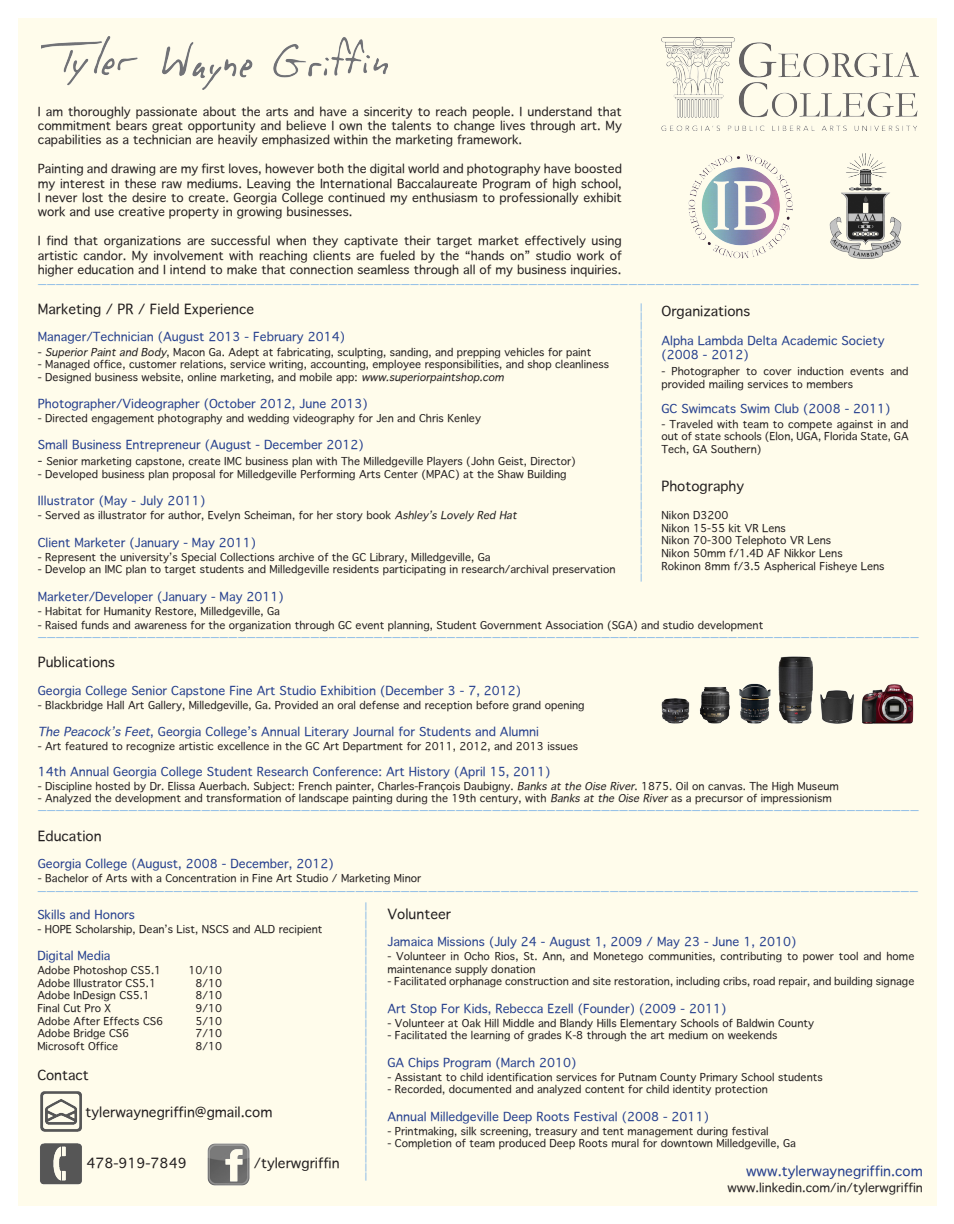
<style>
.page{position:relative;width:954px;height:1224px;background:#fff}
.page>*{position:absolute;margin:0;border:0;box-sizing:border-box;transform-origin:0 0}
.t1{font:13.5px "Geneva CY";color:#98c2e7}
.t2{font:13.5px "Geneva CY";color:#231f20}
.t3{font:13.5px "Geneva CY";color:#253f8e}
.t4{font:12px/14.4px "Geneva CY";color:#231f20;text-align:justify}
.t5{font:12px/14.4px "Geneva CY";color:#253f8e}
.t6{font:10.5px/12.6px "Geneva CY";color:#231f20}
.s1{font-style:italic}
.s2{font-size:12px}
.s3{font-family:"Geneva"}
</style>
<div class="page">
<div style="left:19px;top:18px;width:918px;height:1188px;background:#fffceb"></div>
<img style="left:662px;top:38px;width:257px;height:92px">
<img style="left:42px;top:36px;width:346px;height:54px">
<img style="left:37px;top:1089px;width:49px;height:100px">
<img style="left:656px;top:643px;width:261px;height:103px">
<img style="left:813px;top:153px;width:105px;height:106px">
<img style="left:208px;top:1144px;width:41px;height:41px">
<img style="left:689px;top:153px;width:105px;height:106px">
<p class="t4" style="left:38px;top:104px;width:586px">I am thoroughly passionate about the arts and have a sincerity to reach people. I understand that commitment bears great opportunity and believe I own the talents to change lives through art. My capabilities as a technician are heavily emphasized within the marketing framework.</p>
<p class="t4" style="left:38px;top:161px;width:586px">Painting and drawing are my first loves, however both the digital world and photography have boosted my interest in these raw mediums. Leaving the International Baccalaureate Program of high school, I never lost the desire to create. Georgia College continued my enthusiasm to professionally exhibit work and use creative property in growing businesses.</p>
<p class="t4" style="left:38px;top:233px;width:586px">I find that organizations are successful when they captivate their target market effectively using artistic candor. My involvement with reaching clients are fueled by the “hands on” studio work of higher education and I intend to make that connection seamless through all of my business inquiries.</p>
<p class="t1" style="left:38px;top:270px;width:883px">_________________________________________________________________________________________________</p>
<p class="t2" style="left:38px;top:301px;width:218px">Marketing / PR / Field Experience</p>
<p class="t5" style="left:38px;top:330px;width:309px">Manager/Technician (August 2013 - February 2014)</p>
<p class="t6" style="left:38px;top:345px;width:555px">- <span class="s1">Superior Paint and Body</span>, Macon Ga. Adept at fabricating, sculpting, sanding, and prepping vehicles for paint</p>
<p class="t6" style="left:38px;top:358px;width:573px">- Managed office, customer relations, service writing, accounting, employee responsibilities, and shop cleanliness</p>
<p class="t6" style="left:38px;top:370px;width:470px">- Designed business website, online marketing, and mobile app: <span class="s1">www.superiorpaintshop.com</span></p>
<p class="t5" style="left:38px;top:396px;width:331px">Photographer/Videographer (October 2012, June 2013)</p>
<p class="t6" style="left:38px;top:412px;width:445px">- Directed engagement photography and wedding videography for Jen and Chris Kenley</p>
<p class="t5" style="left:38px;top:438px;width:328px">Small Business Entrepreneur (August - December 2012)</p>
<p class="t6" style="left:38px;top:455px;width:540px"><span class="s2">-</span> Senior marketing capstone, create IMC business plan with The Milledgeville Players (John Geist, Director)</p>
<p class="t6" style="left:38px;top:468px;width:530px">- Developed business plan proposal for Milledgeville Performing Arts Center (MPAC) at the Shaw Building</p>
<p class="t5" style="left:38px;top:493px;width:169px">Illustrator (May - July 2011)</p>
<p class="t6" style="left:38px;top:509px;width:483px">- Served as illustrator for author, Evelyn Scheiman, for her story book <span class="s1">Ashley’s Lovely Red Hat</span></p>
<p class="t5" style="left:38px;top:535px;width:220px">Client Marketer (January - May 2011)</p>
<p class="t6" style="left:38px;top:550px;width:454px">- Represent the university’s Special Collections archive of the GC Library, Milledgeville, Ga</p>
<p class="t6" style="left:38px;top:563px;width:579px">- Develop an IMC plan to target students and Milledgeville residents participating in research/archival preservation</p>
<p class="t5" style="left:38px;top:589px;width:248px">Marketer/Developer (January - May 2011)</p>
<p class="t6" style="left:38px;top:604px;width:244px">- Habitat for Humanity Restore, Milledgeville, Ga</p>
<p class="t6" style="left:38px;top:619px;width:727px">- Raised funds and awareness for the organization through GC event planning, Student Government Association (SGA) and studio development</p>
<p class="t1" style="left:627px;top:582px;width:281px;rotate:-90deg">_______________________________</p>
<p class="t2" style="left:662px;top:303px;width:90px">Organizations</p>
<p class="t5" style="left:662px;top:333px;width:225px">Alpha Lambda Delta Academic Society (2008 - 2012)</p>
<p class="t6" style="left:662px;top:365px;width:249px">- Photographer to cover induction events and provided mailing services to members</p>
<p class="t5" style="left:662px;top:402px;width:231px">GC Swimcats Swim Club (2008 - 2011)</p>
<p class="t6" style="left:662px;top:417px;width:249px;text-align:justify">- Traveled with team to compete against in and out of state schools (Elon, UGA, Florida State, GA Tech, GA Southern)</p>
<p class="t2" style="left:662px;top:477px;width:84px">Photography</p>
<p class="t6" style="left:662px;top:509px;width:68px">Nikon D3200</p>
<p class="t6" style="left:662px;top:521px;width:126px">Nikon 15-55 kit VR Lens</p>
<p class="t6" style="left:662px;top:534px;width:171px">Nikon 70-300 Telephoto VR Lens</p>
<p class="t6" style="left:662px;top:547px;width:183px">Nikon 50mm f/1.4D AF Nikkor Lens</p>
<p class="t6" style="left:662px;top:559px;width:225px">Rokinon 8mm f/3.5 Aspherical Fisheye Lens</p>
<p class="t1" style="left:38px;top:623px;width:883px">_________________________________________________________________________________________________</p>
<p class="t2" style="left:38px;top:654px;width:79px">Publications</p>
<p class="t5" style="left:38px;top:683px;width:485px">Georgia College Senior Capstone Fine Art Studio Exhibition (December 3 - 7, 2012)</p>
<p class="t6" style="left:38px;top:698px;width:548px">- Blackbridge Hall Art Gallery, Milledgeville, Ga. Provided an oral defense and reception before grand opening</p>
<p class="t5" style="left:38px;top:724px;width:503px"><span class="s1">The Peacock’s Feet</span>, Georgia College’s Annual Literary Journal for Students and Alumni</p>
<p class="t6" style="left:38px;top:740px;width:542px">- Art featured to recognize artistic excellence in the GC Art Department for 2011, 2012, and 2013 issues</p>
<p class="t5" style="left:38px;top:764px;width:514px">14th Annual Georgia College Student Research Conference: Art History (April 15, 2011)</p>
<p class="t6" style="left:38px;top:779px;width:803px">- Discipline hosted by Dr. Elissa Auerbach. Subject: French painter, Charles-Fran<span class="s3">ç</span>ois Daubigny. <span class="s1">Banks at the Oise River</span>. 1875. Oil on canvas. The High Museum</p>
<p class="t6" style="left:38px;top:792px;width:796px">- Analyzed the development and transformation of landscape painting during the 19th century, with <span class="s1">Banks at the Oise River</span> as a precursor of impressionism</p>
<p class="t1" style="left:38px;top:796px;width:883px">_________________________________________________________________________________________________</p>
<p class="t2" style="left:38px;top:827px;width:65px">Education</p>
<p class="t5" style="left:38px;top:856px;width:297px">Georgia College (August, 2008 - December, 2012)</p>
<p class="t6" style="left:38px;top:872px;width:385px">- Bachelor of Arts with a Concentration in Fine Art Studio / Marketing Minor</p>
<p class="t1" style="left:37px;top:878px;width:883px">_________________________________________________________________________________________________</p>
<p class="t5" style="left:37px;top:907px;width:99px">Skills and Honors</p>
<p class="t6" style="left:37px;top:922px;width:287px">- HOPE Scholarship, Dean’s List, NSCS and ALD recipient</p>
<p class="t5" style="left:37px;top:948px;width:75px">Digital Media</p>
<p class="t6" style="left:37px;top:964px;width:125px">Adobe Photoshop CS5.1</p>
<p class="t6" style="left:37px;top:976px;width:120px">Adobe Illustrator CS5.1</p>
<p class="t6" style="left:37px;top:989px;width:114px">Adobe InDesign CS5.1</p>
<p class="t6" style="left:37px;top:1002px;width:75px">Final Cut Pro X</p>
<p class="t6" style="left:37px;top:1014px;width:127px">Adobe After Effects CS6</p>
<p class="t6" style="left:37px;top:1027px;width:93px">Adobe Bridge CS6</p>
<p class="t6" style="left:37px;top:1039px;width:82px">Microsoft Office</p>
<p class="t1" style="left:352px;top:1181px;width:281px;rotate:-90deg">_______________________________</p>
<p class="t2" style="left:387px;top:905px;width:65px">Volunteer</p>
<p class="t5" style="left:387px;top:934px;width:410px">Jamaica Missions (July 24 - August 1, 2009 / May 23 - June 1, 2010)</p>
<p class="t6" style="left:387px;top:950px;width:528px">- Volunteer in Ocho Rios, St. Ann, and Monetego communities, contributing to power tool and home maintenance supply donation</p>
<p class="t6" style="left:387px;top:975px;width:528px">- Facilitated orphanage construction and site restoration, including cribs, road repair, and building signage</p>
<p class="t5" style="left:387px;top:1001px;width:340px">Art Stop For Kids, Rebecca Ezell (Founder) (2009 - 2011)</p>
<p class="t6" style="left:387px;top:1016px;width:428px">- Volunteer at Oak Hill Middle and Blandy Hills Elementary Schools of Baldwin County</p>
<p class="t6" style="left:387px;top:1029px;width:392px">- Facilitated the learning of grades K-8 through the art medium on weekends</p>
<p class="t5" style="left:387px;top:1055px;width:190px">GA Chips Program (March 2010)</p>
<p class="t6" style="left:387px;top:1070px;width:437px">- Assistant to child identification services for Putnam County Primary School students</p>
<p class="t6" style="left:387px;top:1083px;width:382px">- Recorded, documented and analyzed content for child identity protection</p>
<p class="t5" style="left:387px;top:1109px;width:323px">Annual Milledgeville Deep Roots Festival (2008 - 2011)</p>
<p class="t6" style="left:387px;top:1124px;width:383px">- Printmaking, silk screening, treasury and tent management during festival</p>
<p class="t6" style="left:387px;top:1137px;width:410px">- Completion of team produced Deep Roots mural for downtown Milledgeville, Ga</p>
<p class="t6" style="left:189px;top:964px;width:35px">10/10</p>
<p class="t6" style="left:196px;top:976px;width:28px">8/10</p>
<p class="t6" style="left:196px;top:989px;width:28px">8/10</p>
<p class="t6" style="left:196px;top:1002px;width:28px">9/10</p>
<p class="t6" style="left:196px;top:1014px;width:28px">5/10</p>
<p class="t6" style="left:196px;top:1027px;width:28px">7/10</p>
<p class="t6" style="left:196px;top:1039px;width:28px">8/10</p>
<p class="t2" style="left:37px;top:1066px;width:53px">Contact</p>
<p class="t2" style="left:86px;top:1104px;width:188px">tylerwaynegriffin@gmail.com</p>
<p class="t2" style="left:86px;top:1154px;width:102px">478-919-7849</p>
<p class="t2" style="left:254px;top:1154px;width:87px">/tylerwgriffin</p>
<p class="t3" style="left:746px;top:1162px;width:178px">www.tylerwaynegriffin.com</p>
<p class="t4" style="left:727px;top:1180px;width:197px">www.linkedin.com/in/tylerwgriffin</p>
</div>
